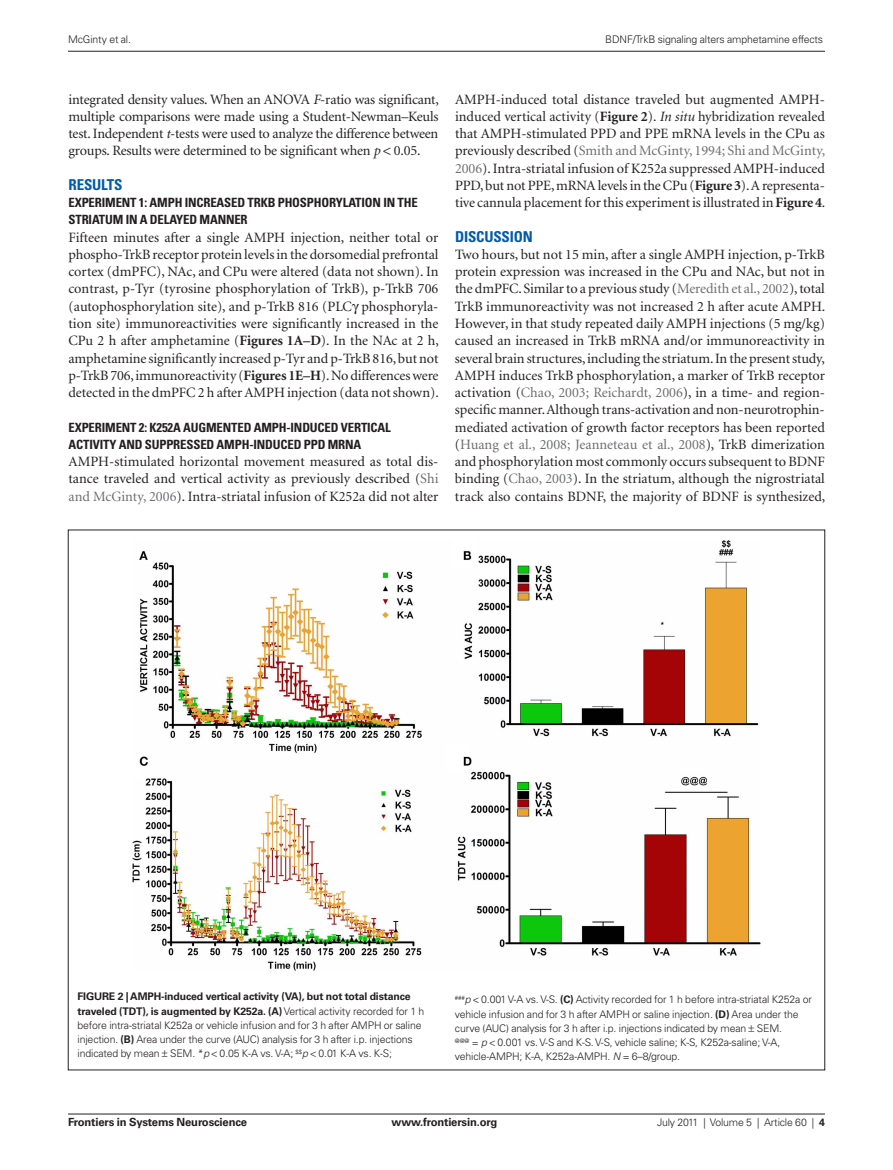
<style>
.page{position:relative;width:893px;height:1170px;background:#fff}
.page>*{position:absolute;margin:0;border:0;box-sizing:border-box;transform-origin:0 0}
.t1{font:700 condensed 15px "Univers";letter-spacing:-.01em;color:#015aaa}
.t2{font:14.25px/17.2px "Minion";letter-spacing:-.005em;color:#231f20;text-align:justify}
.t3{font:700 condensed 12.75px/17.2px "Univers";letter-spacing:-.01em;color:#231f20}
.t4{font:700 11.25px "Univers";letter-spacing:-.015em;color:#231f20}
.t5{font:300 10.5px/14.2px "Univers";letter-spacing:-.015em;color:#231f20}
.s1{font-style:italic}
.s2{font-weight:700}
.s3{color:#6c6d70}
</style>
<div class="page">
<img style="left:133px;top:540px;width:627px;height:430px">
<hr style="left:68px;top:51px;width:757px;height:1px;background:#231f20">
<hr style="left:68px;top:1113px;width:757px;height:1px;background:#231f20">
<p class="t5" style="left:68px;top:32px;width:65px">McGinty et al.</p>
<p class="t5" style="left:605px;top:32px;width:219px">BDNF/TrkB signaling alters amphetamine effects</p>
<p class="t2" style="left:69px;top:91px;width:372px">integrated density values. When an ANOVA <span class="s1">F</span>-ratio was significant, multiple comparisons were made using a Student-Newman–Keuls test. Independent <span class="s1">t</span>-tests were used to analyze the difference between groups. Results were determined to be significant when <span class="s1">p</span> 0.05.</p>
<p class="t1" style="left:69px;top:175px;width:55px">RESULTS</p>
<p class="t3" style="left:69px;top:194px;width:91px">EXPERIMENT 1: AMPH</p>
<p class="t3" style="left:69px;top:194px;width:351px;text-indent:116px">INCREASED TRKB PHOSPHORYLATION IN THE<br>STRIATUM IN A DELAYED MANNER</p>
<p class="t2" style="left:69px;top:229px;width:372px">Fifteen minutes after a single AMPH injection, neither total or phospho-TrkB receptor protein levels in the dorsomedial prefrontal cortex (dmPFC), NAc, and CPu were altered (data not shown). In contrast, p-Tyr (tyrosine phosphorylation of TrkB), p-TrkB 706 (autophosphorylation site), and p-TrkB 816 (PLC phosphoryla&shy;tion site) immunoreactivities were significantly increased in the CPu 2 h after amphetamine (<span class="s2">Figures 1A–D</span>). In the NAc at 2 h, amphetamine significantly increased p-Tyr and p-TrkB 816, but not p-TrkB 706, immunoreactivity (<span class="s2">Figures1E–H</span>). No differences were detected in the dmPFC 2 h after AMPH injection (data not shown).</p>
<p class="t3" style="left:69px;top:418px;width:195px">EXPERIMENT 2: K252A AUGMENTED AMPH</p>
<p class="t3" style="left:286px;top:418px;width:106px">-INDUCED VERTICAL</p>
<p class="t3" style="left:69px;top:435px;width:158px">ACTIVITY AND SUPPRESSED AMPH</p>
<p class="t3" style="left:249px;top:435px;width:63px">-INDUCED PPD</p>
<p class="t3" style="left:328px;top:435px;width:19px">MRNA</p>
<p class="t2" style="left:69px;top:453px;width:371px">AMPH-stimulated horizontal movement measured as total dis&shy;tance traveled and vertical activity as previously described (<span class="s3">Shi and McGinty, 2006</span>). Intra-striatal infusion of K252a did not alter</p>
<p class="t2" style="left:455px;top:91px;width:372px">AMPH-induced total distance traveled but augmented AMPH&shy;induced vertical activity (<span class="s2">Figure 2</span>). <span class="s1">In situ</span> hybridization revealed that AMPH-stimulated PPD and PPE mRNA levels in the CPu as previously described (<span class="s3">Smith and McGinty, 1994; Shi and McGinty, 2006</span>). Intra-striatal infusion of K252a suppressed AMPH-induced PPD, but not PPE, mRNA levels in the CPu (<span class="s2">Figure 3</span>). A representa&shy;tive cannula placement for this experiment is illustrated in <span class="s2">Figure4</span>.</p>
<p class="t1" style="left:455px;top:227px;width:79px">DISCUSSION</p>
<p class="t2" style="left:455px;top:246px;width:372px">Two hours, but not 15 min, after a single AMPH injection, p-TrkB protein expression was increased in the CPu and NAc, but not in the dmPFC. Similar to a previous study (<span class="s3">Meredith et al., 2002</span>), total TrkB immunoreactivity was not increased 2 h after acute AMPH.<br>However, in that study repeated daily AMPH injections (5 mg/kg) caused an increased in TrkB mRNA and/or immunoreactivity in several brain structures, including the striatum. In the present study, AMPH induces TrkB phosphorylation, a marker of TrkB receptor activation (<span class="s3">Chao, 2003; Reichardt, 2006</span>), in a time- and region&shy;specific manner. Although trans-activation and non-neurotrophin&shy;mediated activation of growth factor receptors has been reported (<span class="s3">Huang et al., 2008; Jeanneteau et al., 2008</span>), TrkB dimerization and phosphorylation most commonly occurs subsequent to BDNF binding (<span class="s3">Chao, 2003</span>). In the striatum, although the nigrostriatal track also contains BDNF, the majority of BDNF is synthesized,</p>
<p class="t5" style="left:78px;top:989px;width:348px"><span class="s2">Figure 2 | AMPH-induced vertical activity (VA), but not total distance traveled (TDT), is augmented by K252a. (A)</span> Vertical activity recorded for 1 h before intra-striatal K252a or vehicle infusion and for 3 h after AMPH or saline injection. <span class="s2">(B)</span> Area under the curve (AUC) analysis for 3 h after i.p. injections indicated by mean SEM. *<span class="s1">p</span> 0.05 K-A vs. V-A; <sup>$$</sup><span class="s1">p</span> 0.01 K-A vs. K-S;</p>
<p class="t5" style="left:455px;top:992px;width:359px"><sup>###</sup><span class="s1">p</span> 0.001 V-A vs. V-S. <span class="s2">(C)</span> Activity recorded for 1 h before intra-striatal K252a or vehicle infusion and for 3 h after AMPH or saline injection. <span class="s2">(D)</span> Area under the curve (AUC) analysis for 3 h after i.p. injections indicated by mean SEM.<br><sup>@@@</sup> = <span class="s1">p</span> 0.001 vs. V-S and K-S. V-S, vehicle saline; K-S, K252a-saline; V-A, vehicle-AMPH; K-A, K252a-AMPH. <span class="s1">N</span> = 6–8/group.</p>
<p class="t4" style="left:68px;top:1115px;width:181px">Frontiers in Systems Neuroscience</p>
<p class="t4" style="left:392px;top:1115px;width:107px">www.frontiersin.org</p>
<p class="t5" style="left:657px;top:1115px;width:169px">July 2011 | Volume 5 | Article 60 | <span class="s2">4</span></p>
</div>
